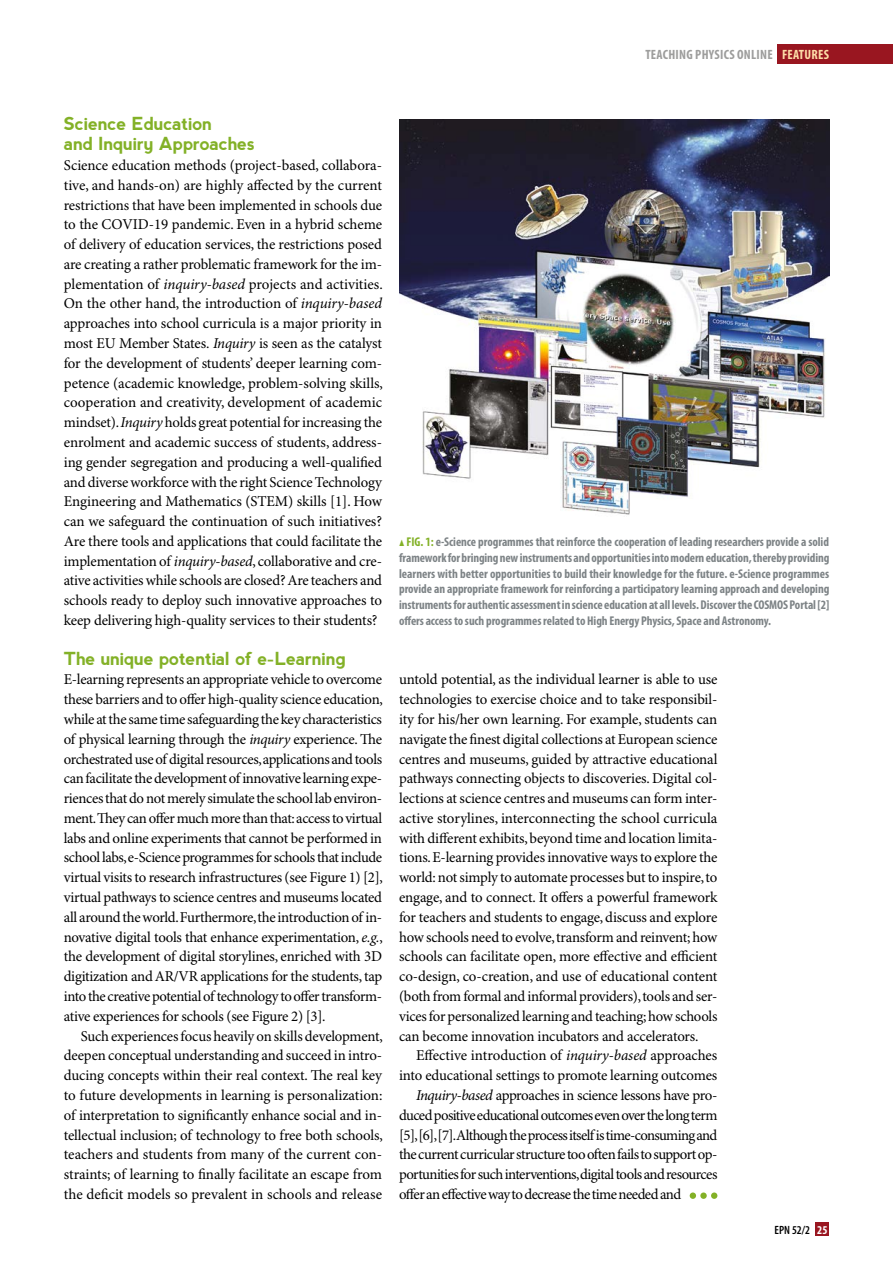
<style>
.page{position:relative;width:893px;height:1263px;background:#fff}
.page>*{position:absolute;margin:0;border:0;box-sizing:border-box;transform-origin:0 0}
.t1{font:700 18px/19.8px "nevis";letter-spacing:-.015em;color:#83b127}
.t2{font:15px/19.8px "Minion Pro";letter-spacing:-.025em;color:#000;text-align:justify}
.t3{font:15px "Minion Pro";letter-spacing:-.045em;color:#000}
.t4{font:15px "Minion Pro";letter-spacing:-.005em;color:#000}
.t5{font:700 condensed 13.5px "Myriad Pro";letter-spacing:.02em;color:#9d9d9c}
.t6{font:700 condensed 13.5px "Myriad Pro";letter-spacing:.02em;color:#fedea9}
.t7{font:700 condensed 12.75px/15.8px "Myriad Pro";letter-spacing:-.005em;color:#7d8386;text-align:justify}
.t8{font:600 condensed 12px "Myriad Pro";color:#000}
.s1{font-style:italic}
.s2{font-family:"Mathematical Pi Six";font-weight:400;font-stretch:normal;font-size:8.7px;color:#83b127}
.s3{color:#83b127}
.s4{font-weight:700;color:#fff}
</style>
<div class="page">
<div style="left:690px;top:1192px;width:6px;height:7px;background:#83b127;border-radius:50%"></div>
<div style="left:700px;top:1192px;width:7px;height:7px;background:#83b127;border-radius:50%"></div>
<div style="left:711px;top:1192px;width:6px;height:7px;background:#83b127;border-radius:50%"></div>
<div style="left:816px;top:1222px;width:13px;height:14px;background:#991620"></div>
<div style="left:777px;top:45px;width:116px;height:19px;background:#991620"></div>
<img style="left:399px;top:119px;width:430px;height:396px">
<p class="t5" style="left:645px;top:47px;width:57px">TEACHING physi</p>
<p class="t5" style="left:724px;top:47px;width:21px">cs online</p>
<p class="t6" style="left:782px;top:47px;width:49px">FEATURES</p>
<p class="t1" style="left:64px;top:114px;width:193px">Science Education<br>and Inquiry Approaches</p>
<p class="t2" style="left:64px;top:156px;width:321px">Science education methods (project-based, collabora&shy;tive, and hands-on) are highly affected by the current restrictions that have been implemented in schools due to the COVID-19 pandemic. Even in a hybrid scheme of delivery of education services, the restrictions posed are creating a rather problematic framework for the im&shy;plementation of <span class="s1">inquiry-based</span> projects and activities.<br>On the other hand, the introduction of <span class="s1">inquiry-based </span>approaches into school curricula is a major priority in most EU Member States. <span class="s1">Inquiry</span> is seen as the catalyst for the development of students’ deeper learning com&shy;petence (academic knowledge, problem-solving skills, cooperation and creativity, development of academic mindset). <span class="s1">Inquiry</span> holds great potential for increasing the enrolment and academic success of students, address&shy;ing gender segregation and producing a well-qualified and diverse workforce with the right Science Technology Engineering and Mathematics (STEM) skills [1]. How can we safeguard the continuation of such initiatives?<br>Are there tools and applications that could facilitate the implementation of <span class="s1">inquiry-based</span>, collaborative and cre&shy;ative activities while schools are closed? Are teachers and schools ready to deploy such innovative approaches to keep delivering high-quality services to their students?</p>
<p class="t1" style="left:64px;top:648px;width:283px">The unique potential of e-Learning</p>
<p class="t2" style="left:64px;top:670px;width:321px">E-learning represents an appropriate vehicle to overcome these barriers and to offer high-quality science education, while at the same time safeguarding the key characteristics of physical learning through the <span class="s1">inquiry</span> experience. The orchestrated use of digital resources, applications and tools can facilitate the development of innovative learning expe&shy;riences that do not merely simulate the school lab environ&shy;ment. They can offer much more than that: access to virtual labs and online experiments that cannot be performed in school labs, e-Science programmes for schools that include virtual visits to research infrastructures (see Figure 1) [2], virtual pathways to science centres and museums located all around the world. Furthermore, the introduction of in&shy;novative digital tools that enhance experimentation, <span class="s1">e.g.</span>, the development of digital storylines, enriched with 3D digitization and AR/VR applications for the students, tap into the creative potential of technology to offer transform&shy;ative experiences for schools (see Figure 2) [3].</p>
<p class="t2" style="left:64px;top:1026px;width:321px;text-indent:17px">Such experiences focus heavily on skills development, deepen conceptual understanding and succeed in intro&shy;ducing concepts within their real context. The real key to future developments in learning is personalization: of interpretation to significantly enhance social and in&shy;tellectual inclusion; of technology to free both schools, teachers and students from many of the current con&shy;straints; of learning to finally facilitate an escape from the deficit models so prevalent in schools and release</p>
<p class="t7" style="left:399px;top:534px;width:432px"><span class="s2">m</span> <span class="s3">FIG. 1:</span> e-Science programmes that reinforce the cooperation of leading researchers provide a solid framework for bringing new instruments and opportunities into modern education, thereby providing learners with better opportunities to build their knowledge for the future. e-Science programmes provide an appropriate framework for reinforcing a participatory learning approach and developing instruments for authentic assessment in science education at all levels. Discover the COSMOS Portal [2] offers access to such programmes related to High Energy Physics, Space and Astronomy.</p>
<p class="t2" style="left:399px;top:670px;width:320px">untold potential, as the individual learner is able to use technologies to exercise choice and to take responsibil&shy;ity for his/her own learning. For example, students can navigate the finest digital collections at European science centres and museums, guided by attractive educational pathways connecting objects to discoveries. Digital col&shy;lections at science centres and museums can form inter&shy;active storylines, interconnecting the school curricula with different exhibits, beyond time and location limita&shy;tions. E-learning provides innovative ways to explore the world: not simply to automate processes but to inspire, to engage, and to connect. It offers a powerful framework for teachers and students to engage, discuss and explore how schools need to evolve, transform and reinvent; how schools can facilitate open, more effective and efficient co-design, co-creation, and use of educational content (both from formal and informal providers), tools and ser&shy;vices for personalized learning and teaching; how schools can become innovation incubators and accelerators.</p>
<p class="t4" style="left:416px;top:1046px;width:303px">Effective introduction of <span class="s1">inquiry-based</span> approaches</p>
<p class="t2" style="left:399px;top:1066px;width:320px">into educational settings to promote learning outcomes</p>
<p class="t2" style="left:416px;top:1086px;width:303px"><span class="s1">Inquiry-based</span> approaches in science lessons have pro-</p>
<p class="t2" style="left:399px;top:1106px;width:320px">duced positive educational outcomes even over the long term</p>
<p class="t3" style="left:399px;top:1126px;width:320px">[5],[6],[7].Although the process itself is time-consuming and</p>
<p class="t2" style="left:399px;top:1145px;width:320px">the current curricular structure too often fails to support op-</p>
<p class="t2" style="left:399px;top:1165px;width:320px">portunities for such interventions,digital tools and resources</p>
<p class="t2" style="left:399px;top:1185px;width:284px">offer an effective way to decrease the time needed and</p>
<p class="t8" style="left:774px;top:1223px;width:54px">EPN 52/2 <span class="s4">25</span></p>
</div>
